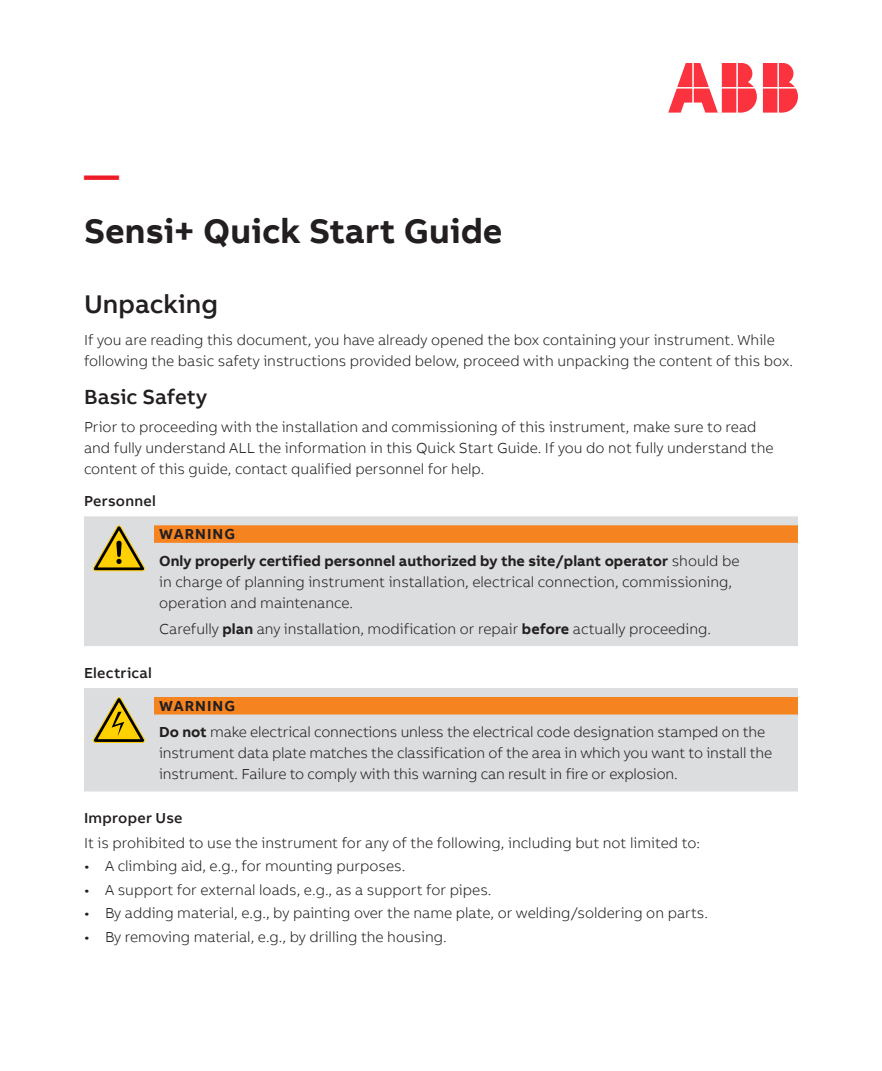
<style>
.page{position:relative;width:882px;height:1071px;background:#fff}
.page>*{position:absolute;margin:0;border:0;box-sizing:border-box;transform-origin:0 0}
.chapter_title{font:700 35px "AB Bvoice";letter-spacing:.005em;color:#231f20}
.ABB_cursor{font:700 35px "AB Bvoice";color:#ee1c28}
.heading_1{font:500 26.25px "AB Bvoice";color:#231f20}
.heading_2{font:500 21px "AB Bvoice";letter-spacing:.005em;color:#231f20}
.warning_text{font:300 14.88px/21px "AB Bvoice";color:#231f20}
.body_text{font:300 14.88px/21px "AB Bvoice";color:#231f20}
.procedure_intro{font:300 14.88px "AB Bvoice";color:#231f20}
.heading_3{font:500 14.88px "AB Bvoice";letter-spacing:.02em;color:#231f20}
.warning_type_-_WARNI{font:700 14.88px "AB Bvoice";letter-spacing:.075em;color:#231f20}
.s1{font-weight:700}
</style>
<div class="page">
<div style="left:84px;top:516px;width:714px;height:130px;background:#dcdddf"></div>
<svg style="left:93px;top:525px;width:52px;height:46px;background:#bcac63"></svg>
<div style="left:154px;top:525px;width:644px;height:18px;background:#f58320"></div>
<div style="left:84px;top:688px;width:714px;height:104px;background:#dcdddf"></div>
<svg style="left:93px;top:697px;width:52px;height:46px;background:#bead62"></svg>
<div style="left:154px;top:697px;width:644px;height:18px;background:#f58320"></div>
<svg style="left:668px;top:63px;width:130px;height:50px"></svg>
<p class="ABB_cursor" style="left:84px;top:153px;width:36px">—</p>
<p class="chapter_title" style="left:84px;top:209px;width:420px">Sensi+ Quick Start Guide</p>
<p class="heading_1" style="left:84px;top:288px;width:136px">Unpacking</p>
<p class="body_text" style="left:84px;top:329px;width:711px">If you are reading this document, you have already opened the box containing your instrument. While following the basic safety instructions provided below, proceed with unpacking the content of this box.</p>
<p class="heading_2" style="left:84px;top:384px;width:125px">Basic Safety</p>
<p class="body_text" style="left:84px;top:417px;width:691px">Prior to proceeding with the installation and commissioning of this instrument, make sure to read and fully understand ALL the information in this Quick Start Guide. If you do not fully understand the content of this guide, contact qualified personnel for help.</p>
<p class="heading_3" style="left:84px;top:492px;width:73px">Personnel</p>
<p class="warning_type_-_WARNI" style="left:159px;top:525px;width:77px">WARNING</p>
<p class="warning_text" style="left:159px;top:550px;width:582px"><span class="s1">Only properly certified personnel authorized by the site/plant operator</span> should be in charge of planning instrument installation, electrical connection, commissioning, operation and maintenance.</p>
<p class="warning_text" style="left:159px;top:618px;width:553px">Carefully <span class="s1">plan</span> any installation, modification or repair <span class="s1">before</span> actually proceeding.</p>
<p class="heading_3" style="left:84px;top:663px;width:69px">Electrical</p>
<p class="warning_type_-_WARNI" style="left:159px;top:697px;width:77px">WARNING</p>
<p class="warning_text" style="left:159px;top:722px;width:614px"><span class="s1">Do not</span> make electrical connections unless the electrical code designation stamped on the instrument data plate matches the classification of the area in which you want to install the instrument. Failure to comply with this warning can result in fire or explosion.</p>
<p class="heading_3" style="left:84px;top:809px;width:100px">Improper Use</p>
<p class="procedure_intro" style="left:84px;top:834px;width:618px">It is prohibited to use the instrument for any of the following, including but not limited to:</p>
<p class="warning_text" style="left:84px;top:856px;width:323px">• A climbing aid, e.g., for mounting purposes.</p>
<p class="warning_text" style="left:84px;top:879px;width:409px">• A support for external loads, e.g., as a support for pipes.</p>
<p class="warning_text" style="left:84px;top:903px;width:626px">• By adding material, e.g., by painting over the name plate, or welding/soldering on parts.</p>
<p class="warning_text" style="left:84px;top:926px;width:364px">• By removing material, e.g., by drilling the housing.</p>
</div>
